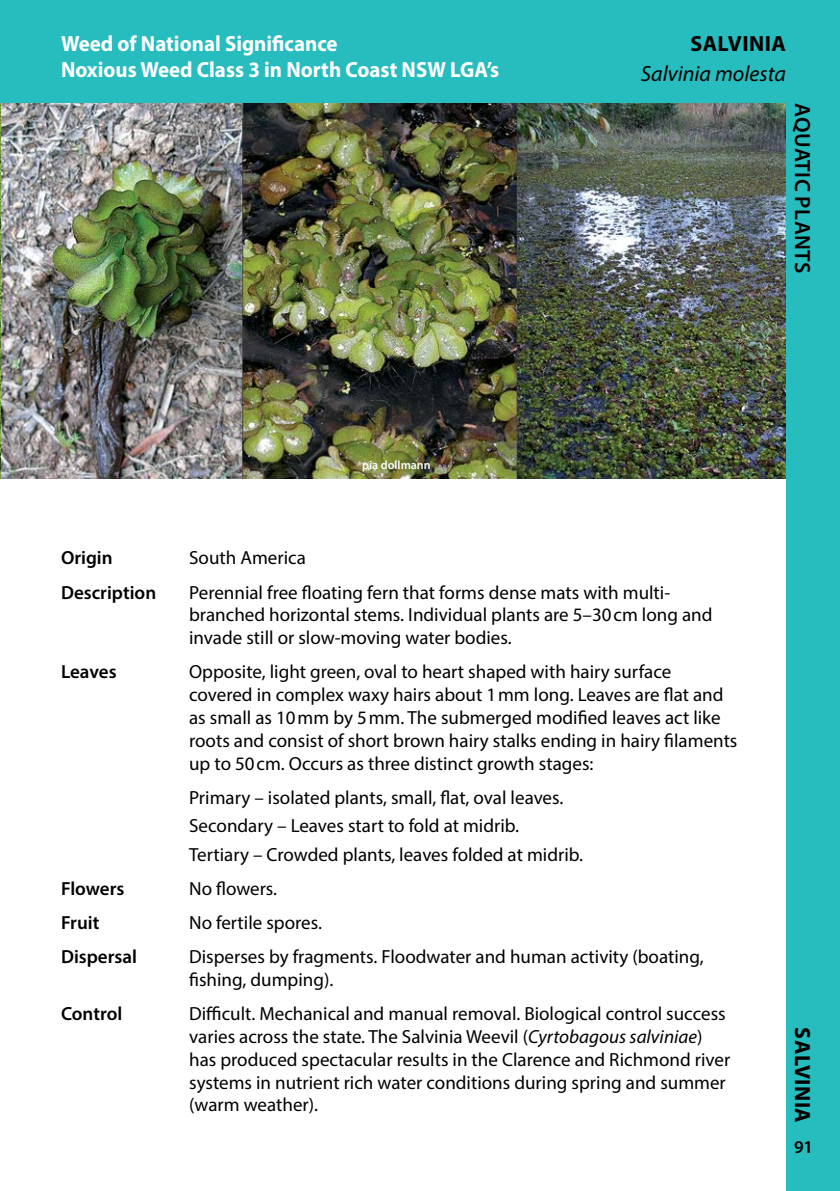
<style>
.page{position:relative;width:840px;height:1191px;background:#fff}
.page>*{position:absolute;margin:0;border:0;box-sizing:border-box;transform-origin:0 0}
.t1{font:700 22px/26.4px "Myriad Pro";color:#fff;scale:.95 1}
.t2{font:700 22px "Myriad Pro";letter-spacing:.02em;color:#000}
.t3{font:italic 22px "Myriad Pro";color:#000}
.t4{font:600 22px "Myriad Pro";letter-spacing:.02em;color:#000}
.t5{font:19px/22.8px "Myriad Pro";color:#000}
.t6{font:600 19px "Myriad Pro";color:#000}
.t7{font:600 18px "Myriad Pro";color:#000}
.t8{font:600 12px "Myriad Pro";color:#fff}
.s1{font-style:italic}
</style>
<div class="page">
<img style="left:0;top:102px;width:785px;height:376px">
<div style="left:785px;top:0;width:54px;height:1191px;background:#27bdbe"></div>
<div style="left:0;top:0;width:839px;height:102px;background:#27bdbe"></div>
<p class="t1" style="left:61px;top:29px;width:462px">Weed of National Significance<br>Noxious Weed Class 3 in North Coast NSW LGA’s</p>
<p class="t8" style="left:362px;top:457px;width:70px">pia dollmann</p>
<p class="t2" style="left:690px;top:29px;width:85px">Salvi nia</p>
<p class="t3" style="left:640px;top:60px;width:147px">Salvinia molesta</p>
<p class="t4" style="left:816px;top:103px;width:172px;rotate:90deg">aquatic plants</p>
<p class="t6" style="left:61px;top:546px;width:53px">Origin</p>
<p class="t5" style="left:189px;top:546px;width:118px">South America</p>
<p class="t6" style="left:61px;top:580px;width:97px">Description</p>
<p class="t5" style="left:189px;top:580px;width:524px">Perennial free floating fern that forms dense mats with multi&shy;branched horizontal stems. Individual plants are 5–30cm long and invade still or slow-moving water bodies.</p>
<p class="t6" style="left:61px;top:660px;width:57px">Leaves</p>
<p class="t5" style="left:189px;top:660px;width:549px">Opposite, light green, oval to heart shaped with hairy surface covered in complex waxy hairs about 1mm long. Leaves are flat and as small as 10mm by 5mm. The submerged modified leaves act like roots and consist of short brown hairy stalks ending in hairy filaments up to 50cm. Occurs as three distinct growth stages:</p>
<p class="t5" style="left:189px;top:783px;width:395px;line-height:28.4px">Primary – isolated plants, small, flat, oval leaves.<br>Secondary – Leaves start to fold at midrib.<br>Tertiary – Crowded plants, leaves folded at midrib.</p>
<p class="t6" style="left:61px;top:876px;width:65px">Flowers</p>
<p class="t5" style="left:189px;top:876px;width:89px">No flowers.</p>
<p class="t6" style="left:61px;top:910px;width:40px">Fruit</p>
<p class="t5" style="left:189px;top:911px;width:134px">No fertile spores.</p>
<p class="t6" style="left:61px;top:944px;width:77px">Dispersal</p>
<p class="t5" style="left:189px;top:945px;width:516px">Disperses by fragments. Floodwater and human activity (boating, fishing, dumping).</p>
<p class="t6" style="left:61px;top:1001px;width:63px">Control</p>
<p class="t5" style="left:189px;top:1002px;width:542px">Difficult. Mechanical and manual removal. Biological control success varies across the state. The Salvinia Weevil (<span class="s1">Cyrtobagous salviniae</span>) has produced spectacular results in the Clarence and Richmond river systems in nutrient rich water conditions during spring and summer (warm weather).</p>
<p class="t2" style="left:816px;top:1027px;width:95px;rotate:90deg">Salvinia</p>
<p class="t7" style="left:793px;top:1136px;width:21px">91</p>
</div>
